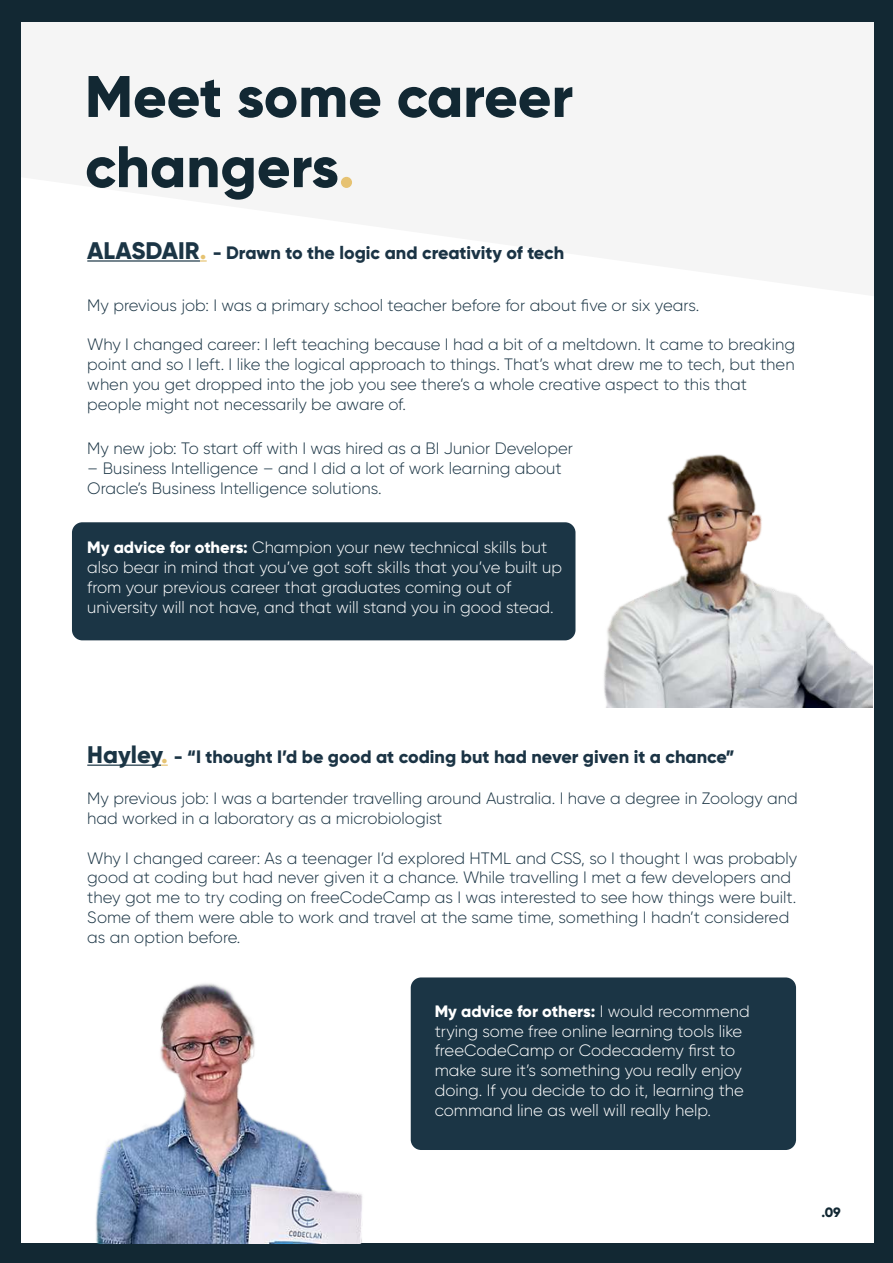
<style>
.page{position:relative;width:893px;height:1263px;background:#fff}
.page>*{position:absolute;margin:0;border:0;box-sizing:border-box;transform-origin:0 0}
.t1{font:800 58.5px/70.2px "Gilroy";color:#122833}
.t2{font:800 18px "Gilroy";color:#1b3445}
.t3{font:300 16.5px/19.8px "Gilroy";color:#1b3545}
.t4{font:300 16.5px/19.8px "Gilroy";color:#fff}
.t5{font:800 13.5px "Gilroy";color:#122833}
.s1{color:#e6c272}
.s2{font-size:24px;color:#1b3545}
.s3{font-size:24px;color:#e6c372}
.s4{font-weight:800}
</style>
<div class="page">
<div style="left:411px;top:977px;width:385px;height:173px;background:#1b3545;border-radius:10px"></div>
<div style="left:72px;top:522px;width:503px;height:118px;background:#1b3545;border-radius:10px"></div>
<hr style="left:87px;top:260px;width:113px;height:2px;background:#1b3545">
<svg style="left:200px;top:260px;width:7px;height:2px"></svg>
<div style="left:1px;top:0;width:892px;height:22px;background:#122833"></div>
<div style="left:1px;top:1244px;width:892px;height:19px;background:#122833"></div>
<div style="left:873px;top:0;width:20px;height:1263px;background:#122833"></div>
<div style="left:0;top:0;width:21px;height:1263px;background:#122833"></div>
<img style="left:604px;top:454px;width:269px;height:253px">
<hr style="left:87px;top:764px;width:74px;height:2px;background:#1b3545">
<svg style="left:161px;top:764px;width:7px;height:2px"></svg>
<img style="left:83px;top:983px;width:295px;height:261px">
<h1 class="t1" style="left:85px;top:65px;width:490px">Meet some career changers<span class="s1">.</span></h1>
<p class="t2" style="left:87px;top:244px;width:478px"><span class="s2">ALASDAIR</span><span class="s3">.</span> - Drawn to the logic and creativity of tech</p>
<p class="t3" style="left:87px;top:296px;width:613px">My previous job: I was a primary school teacher before for about five or six years.</p>
<p class="t3" style="left:87px;top:336px;width:709px">Why I changed career: I left teaching because I had a bit of a meltdown. It came to breaking point and so I left. I like the logical approach to things. That’s what drew me to tech, but then when you get dropped into the job you see there’s a whole creative aspect to this that people might not necessarily be aware of.</p>
<p class="t3" style="left:87px;top:440px;width:487px">My new job: To start off with I was hired as a BI Junior Developer</p>
<p class="t3" style="left:87px;top:459px;width:476px">– Business Intelligence – and I did a lot of work learning about<br>Oracle’s Business Intelligence solutions.</p>
<p class="t4" style="left:87px;top:539px;width:476px"><span class="s4">My advice for others:</span> Champion your new technical skills but also bear in mind that you’ve got soft skills that you’ve built up from your previous career that graduates coming out of university will not have, and that will stand you in good stead.</p>
<p class="t2" style="left:87px;top:748px;width:649px"><span class="s2">Hayley</span><span class="s3">.</span> - “I thought I’d be good at coding but had never given it a chance”</p>
<p class="t3" style="left:87px;top:789px;width:712px">My previous job: I was a bartender travelling around Australia. I have a degree in Zoology and had worked in a laboratory as a microbiologist</p>
<p class="t3" style="left:87px;top:849px;width:711px">Why I changed career: As a teenager I’d explored HTML and CSS, so I thought I was probably good at coding but had never given it a chance. While travelling I met a few developers and they got me to try coding on freeCodeCamp as I was interested to see how things were built.<br>Some of them were able to work and travel at the same time, something I hadn’t considered as an option before.</p>
<p class="t4" style="left:435px;top:1002px;width:316px"><span class="s4">My advice for others:</span> I would recommend trying some free online learning tools like freeCodeCamp or Codecademy first to make sure it’s something you really enjoy doing. If you decide to do it, learning the command line as well will really help.</p>
<p class="t5" style="left:821px;top:1206px;width:21px">.09</p>
</div>
